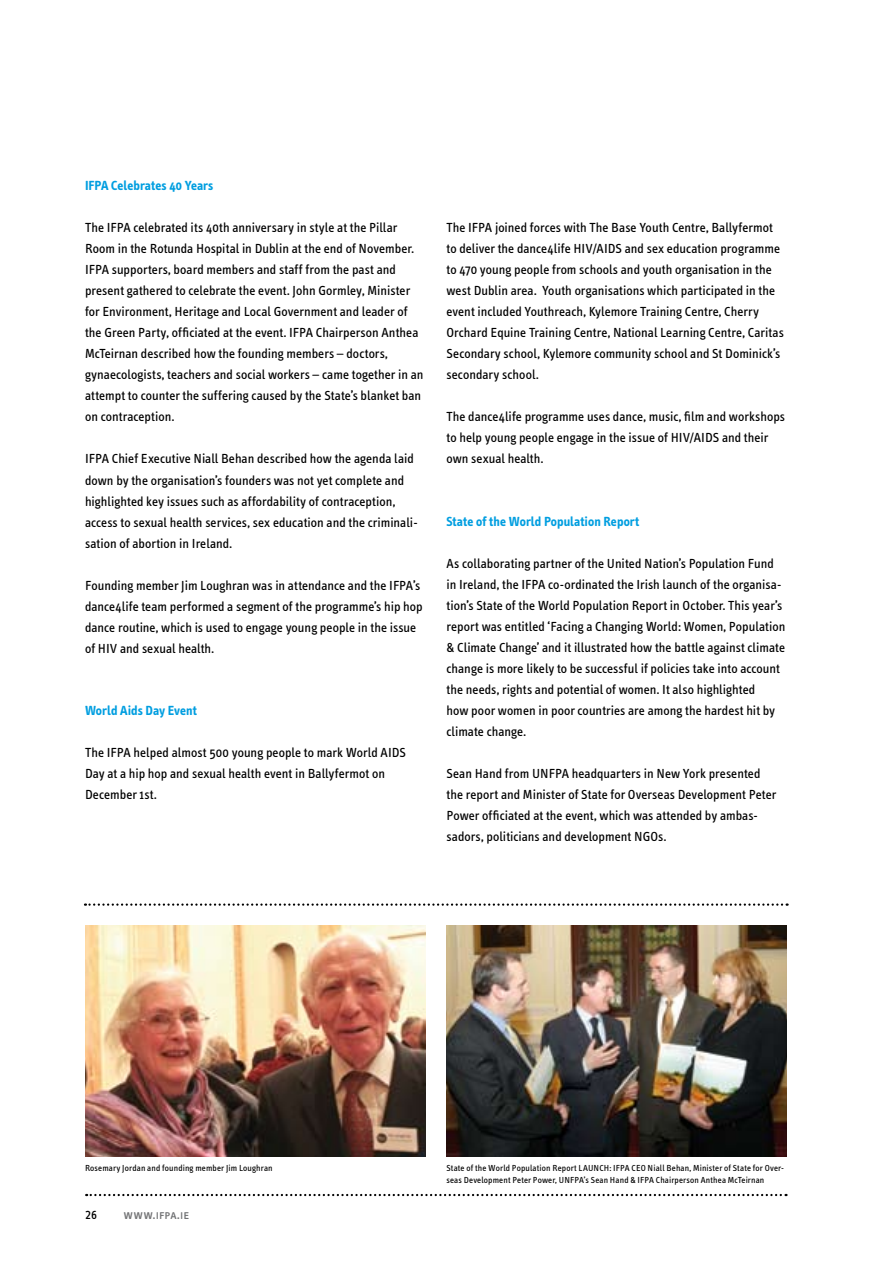
<style>
.page{position:relative;width:893px;height:1263px;background:#fff}
.page>*{position:absolute;margin:0;border:0;box-sizing:border-box;transform-origin:0 0}
.t1{font:13.5px/21px "Info Text";letter-spacing:.005em;color:#000}
.t2{font:700 13.5px "Info Text";letter-spacing:.005em;color:#009ee0}
.t3{font:13.5px "Info Text Book Caps";letter-spacing:.005em;color:#707173}
.t4{font:13.5px "Info Text Book Caps";color:#000}
.t5{font:9px/12px "Info Text";letter-spacing:.015em;color:#000}
</style>
<div class="page">
<img style="left:85px;top:925px;width:340px;height:231px">
<img style="left:446px;top:925px;width:341px;height:231px">
<svg style="left:86px;top:1194px;width:700px;height:2px"></svg>
<svg style="left:85px;top:903px;width:703px;height:3px"></svg>
<p class="t2" style="left:85px;top:178px;width:130px">IFPA Celebrates 40 Years</p>
<p class="t1" style="left:85px;top:218px;width:340px">The IFPA celebrated its 40th anniversary in style at the Pillar Room in the Rotunda Hospital in Dublin at the end of November.<br>IFPA supporters, board members and staff from the past and present gathered to celebrate the event. John Gormley, Minister for Environment, Heritage and Local Government and leader of the Green Party, officiated at the event. IFPA Chairperson Anthea McTeirnan described how the founding members – doctors, gynaecologists, teachers and social workers – came together in an attempt to counter the suffering caused by the State’s blanket ban on contraception.</p>
<p class="t1" style="left:85px;top:449px;width:334px">IFPA Chief Executive Niall Behan described how the agenda laid down by the organisation’s founders was not yet complete and highlighted key issues such as affordability of contraception, access to sexual health services, sex education and the criminali&shy;sation of abortion in Ireland.</p>
<p class="t1" style="left:85px;top:575px;width:339px">Founding member Jim Loughran was in attendance and the IFPA’s dance4life team performed a segment of the programme’s hip hop dance routine, which is used to engage young people in the issue of HIV and sexual health.</p>
<p class="t2" style="left:85px;top:703px;width:113px">World Aids Day Event</p>
<p class="t1" style="left:85px;top:743px;width:322px">The IFPA helped almost 500 young people to mark World AIDS<br>Day at a hip hop and sexual health event in Ballyfermot on<br>December 1st.</p>
<p class="t1" style="left:446px;top:217px;width:339px">The IFPA joined forces with The Base Youth Centre, Ballyfermot to deliver the dance4life HIV/AIDS and sex education programme to 470 young people from schools and youth organisation in the west Dublin area. Youth organisations which participated in the event included Youthreach, Kylemore Training Centre, Cherry Orchard Equine Training Centre, National Learning Centre, Caritas Secondary school, Kylemore community school and St Dominick’s secondary school.</p>
<p class="t1" style="left:446px;top:407px;width:340px">The dance4life programme uses dance, music, film and workshops to help young people engage in the issue of HIV/AIDS and their own sexual health.</p>
<p class="t2" style="left:446px;top:514px;width:194px">State of the World Population Report</p>
<p class="t1" style="left:446px;top:553px;width:340px">As collaborating partner of the United Nation’s Population Fund in Ireland, the IFPA co-ordinated the Irish launch of the organisa&shy;tion’s State of the World Population Report in October. This year’s report was entitled ‘Facing a Changing World: Women, Population &amp; Climate Change’ and it illustrated how the battle against climate change is more likely to be successful if policies take into account the needs, rights and potential of women. It also highlighted<br>how poor women in poor countries are among the hardest hit by climate change.</p>
<p class="t1" style="left:446px;top:764px;width:331px">Sean Hand from UNFPA headquarters in New York presented the report and Minister of State for Overseas Development Peter Power officiated at the event, which was attended by ambas&shy;sadors, politicians and development NGOs.</p>
<p class="t5" style="left:85px;top:1162px;width:189px">Rosemary Jordan and founding member Jim Loughran</p>
<p class="t5" style="left:446px;top:1162px;width:339px">State of the World Population Report LAUNCH: IFPA CEO Niall Behan, Minister of State for Over&shy;seas Development Peter Power, UNFPA’s Sean Hand &amp; IFPA Chairperson Anthea McTeirnan</p>
<p class="t4" style="left:85px;top:1207px;width:14px">26</p>
<p class="t3" style="left:124px;top:1207px;width:67px">www.ifpa.ie</p>
</div>
